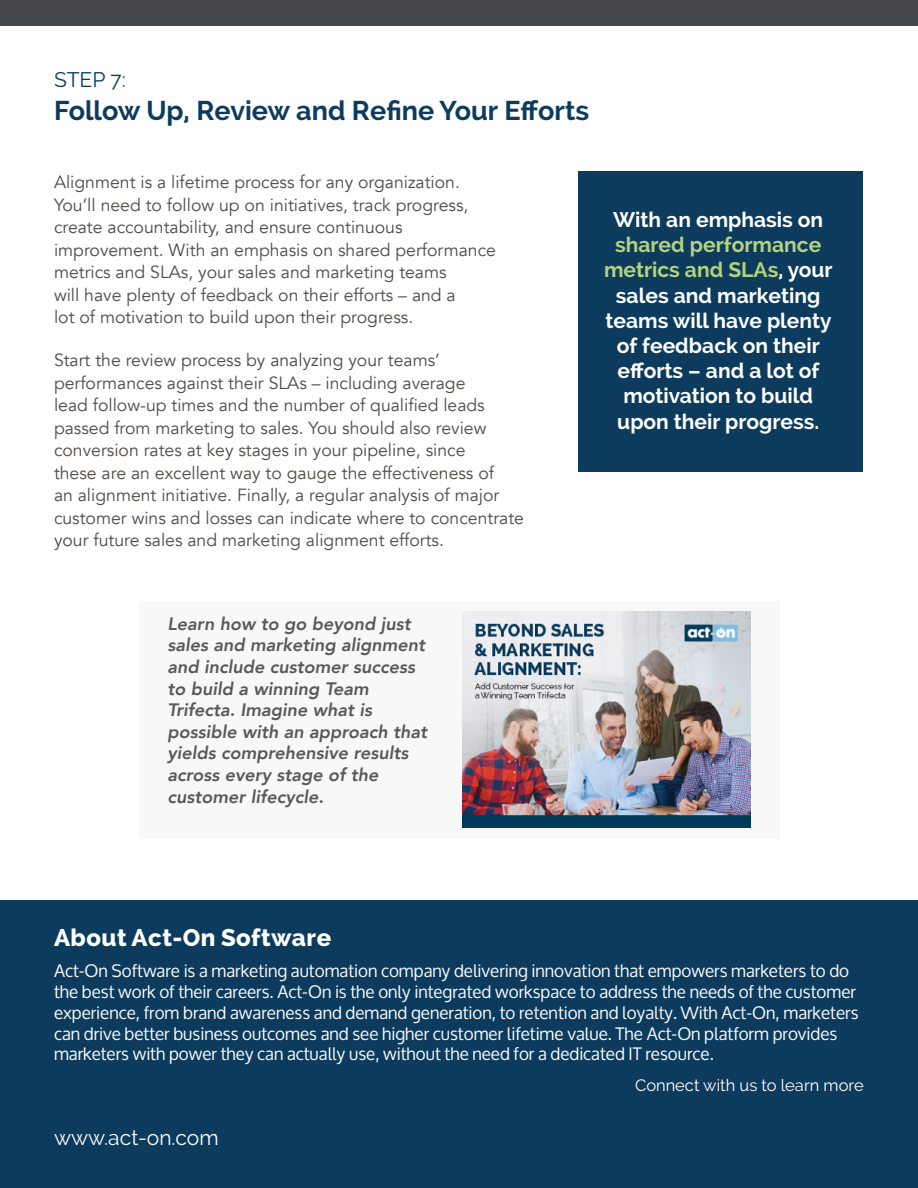
<style>
.page{position:relative;width:918px;height:1188px;background:#fff}
.page>*{position:absolute;margin:0;border:0;box-sizing:border-box;transform-origin:0 0}
.t1{font:700 27px "Raleway";color:#0c3b5d}
.t2{font:800 24px "Raleway";letter-spacing:.02em;color:#fff}
.t3{font:700 21px/25.2px "Raleway";color:#fff;text-align:center}
.t4{font:21px "Raleway";color:#fff}
.t5{font:21px "Raleway";color:#0c3b5d}
.t6{font:italic 800 18px/21.6px "Avenir";color:#58595b}
.t7{font:17.7px/22.5px "Avenir";color:#4f4c49}
.t8{font:17.25px/20.7px "Oxygen";color:#f8f8f9}
.t9{font:16.5px "Raleway";color:#fff}
.s1{color:#b3d37c}
</style>
<div class="page">
<div style="left:0;top:900px;width:918px;height:288px;background:#0c3b5d"></div>
<div style="left:579px;top:171px;width:284px;height:300px;background:#0c3b5d"></div>
<div style="left:0;top:0;width:918px;height:26px;background:#45464c"></div>
<div style="left:139px;top:601px;width:640px;height:238px;background:#f8f8f9"></div>
<img style="left:463px;top:612px;width:288px;height:216px">
<p class="t5" style="left:54px;top:68px;width:73px">STEP 7:</p>
<h1 class="t1" style="left:54px;top:95px;width:537px">Follow Up, Review and Refine Your Efforts</h1>
<p class="t7" style="left:54px;top:171px;width:444px">Alignment is a lifetime process for any organization.<br>You’ll need to follow up on initiatives, track progress, create accountability, and ensure continuous improvement. With an emphasis on shared performance metrics and SLAs, your sales and marketing teams<br>will have plenty of feedback on their efforts – and a<br>lot of motivation to build upon their progress.</p>
<p class="t7" style="left:54px;top:349px;width:472px">Start the review process by analyzing your teams’ performances against their SLAs – including average<br>lead follow-up times and the number of qualified leads passed from marketing to sales. You should also review conversion rates at key stages in your pipeline, since<br>these are an excellent way to gauge the effectiveness of<br>an alignment initiative. Finally, a regular analysis of major customer wins and losses can indicate where to concentrate your future sales and marketing alignment efforts.</p>
<p class="t3" style="left:613px;top:207px;width:212px">With an emphasis on</p>
<p class="t3" style="left:604px;top:232px;width:230px"><span class="s1">shared performance metrics and SLAs</span>, your sales and marketing teams will have plenty of feedback on their efforts – and a lot of motivation to build upon their progress.</p>
<p class="t6" style="left:167px;top:613px;width:261px">Learn how to go beyond just sales and marketing alignment and include customer success to build a winning Team<br>Trifecta. Imagine what is possible with an approach that yields comprehensive results across every stage of the customer lifecycle.</p>
<h2 class="t2" style="left:54px;top:924px;width:279px">About Act-On Software</h2>
<p class="t8" style="left:54px;top:961px;width:806px">Act-On Software is a marketing automation company delivering innovation that empowers marketers to do the best work of their careers. Act-On is the only integrated workspace to address the needs of the customer experience, from brand awareness and demand generation, to retention and loyalty. With Act-On, marketers can drive better business outcomes and see higher customer lifetime value. The Act-On platform provides marketers with power they can actually use, without the need for a dedicated IT resource.</p>
<p class="t4" style="left:54px;top:1125px;width:166px">www.act-on.com</p>
<p class="t9" style="left:635px;top:1076px;width:230px">Connect with us to learn more</p>
</div>
